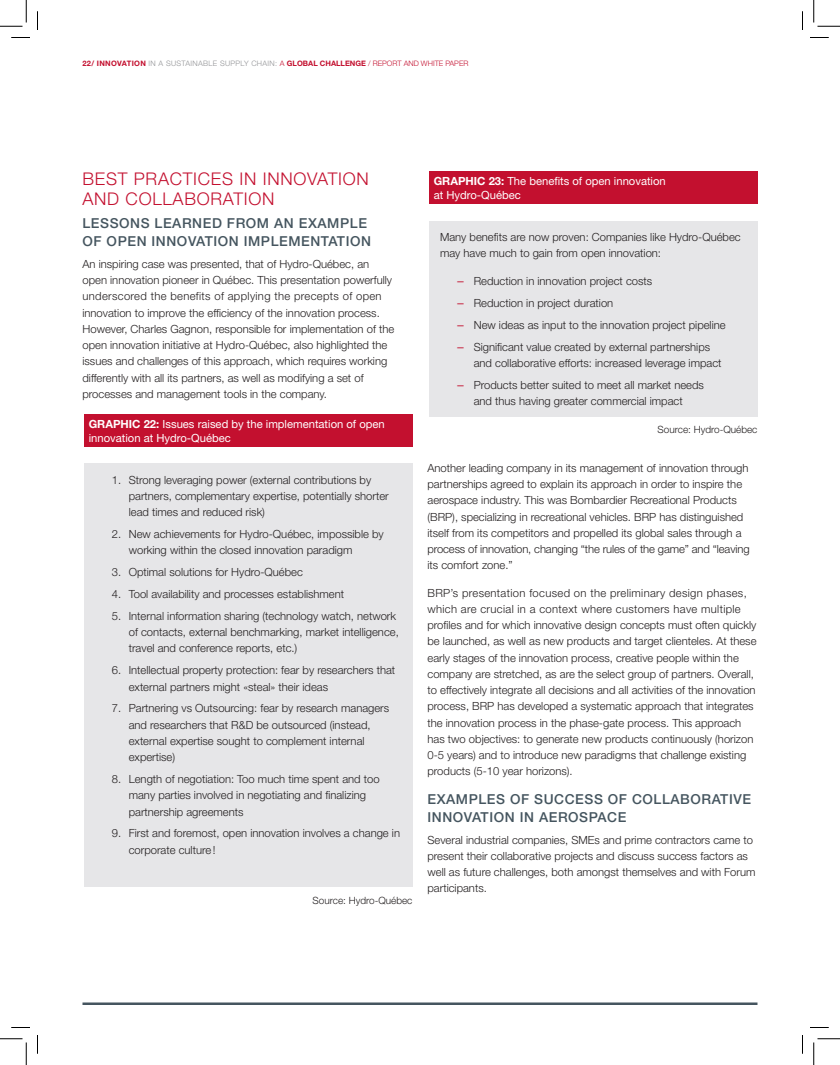
<style>
.page{position:relative;width:840px;height:1065px;background:#fff}
.page>*{position:absolute;margin:0;border:0;box-sizing:border-box;transform-origin:0 0}
.Grand_Titre__sous{font:300 17.5px/20px "Helvetica Neue";letter-spacing:.04em;color:#c3102f}
.Sous-Titre{font:500 13.75px/17.5px "Helvetica Neue";letter-spacing:.04em;color:#45555f}
.Texte_courant{font:300 11.25px/16.2px "Helvetica Neue";color:#231f20}
.Tableau_Info_-_Heade{font:11.25px/13.8px "Helvetica Neue";color:#fff}
.Source{font:300 10px "Helvetica Neue";color:#231f20}
.t1{font:700 7.5px "Helvetica Neue";color:#c3102f}
.s1{font-weight:300;color:#919295}
.s2{font-weight:300}
.s3{font-weight:700}
.s4{font-weight:400;font-size:12.5px;color:#c3102f}
</style>
<div class="page">
<hr style="left:82px;top:1002px;width:676px;height:3px;background:#45555f">
<div style="left:84px;top:414px;width:328px;height:33px;background:#c3102f"></div>
<div style="left:84px;top:464px;width:328px;height:423px;background:#e6e6e8"></div>
<div style="left:429px;top:172px;width:329px;height:32px;background:#c3102f"></div>
<div style="left:429px;top:221px;width:329px;height:195px;background:#e6e6e8"></div>
<svg style="left:11px;top:37px;width:19px;height:1px"></svg>
<svg style="left:810px;top:37px;width:19px;height:1px"></svg>
<svg style="left:11px;top:1027px;width:19px;height:1px"></svg>
<svg style="left:810px;top:1027px;width:19px;height:1px"></svg>
<svg style="left:37px;top:11px;width:1px;height:19px"></svg>
<svg style="left:37px;top:1035px;width:1px;height:19px"></svg>
<svg style="left:802px;top:11px;width:1px;height:19px"></svg>
<svg style="left:802px;top:1035px;width:1px;height:19px"></svg>
<svg style="left:0;top:0;width:27px;height:27px"></svg>
<svg style="left:0;top:1039px;width:27px;height:26px"></svg>
<svg style="left:814px;top:0;width:26px;height:27px"></svg>
<svg style="left:814px;top:1039px;width:26px;height:26px"></svg>
<p class="t1" style="left:82px;top:59px;width:387px">22/ INNOVATION <span class="s1">IN A SUSTAINABLE SUPPLY CHAIN:</span> <span class="s2">A</span> GLOBAL CHALLENGE <span class="s2">/ REPORT AND WHITE PAPER</span></p>
<p class="Grand_Titre__sous" style="left:82px;top:169px;width:288px">BEST PRACTICES IN INNOVATION<br>AND COLLABORATION</p>
<p class="Sous-Titre" style="left:82px;top:215px;width:290px">LESSONS LEARNED FROM AN EXAMPLE<br>OF OPEN INNOVATION IMPLEMENTATION</p>
<p class="Texte_courant" style="left:82px;top:255px;width:313px">An inspiring case was presented, that of Hydro-Québec, an open innovation pioneer in Québec. This presentation powerfully underscored the benefits of applying the precepts of open innovation to improve the efficiency of the innovation process.<br>However, Charles Gagnon, responsible for implementation of the open innovation initiative at Hydro-Québec, also highlighted the issues and challenges of this approach, which requires working differently with all its partners, as well as modifying a set of processes and management tools in the company.</p>
<p class="Tableau_Info_-_Heade" style="left:89px;top:417px;width:298px"><span class="s3">GRAPHIC 22:</span> Issues raised by the implementation of open innovation at Hydro-Québec</p>
<p class="Texte_courant" style="left:129px;top:471px;width:262px;text-indent:-17px">1. Strong leveraging power (external contributions by partners, complementary expertise, potentially shorter lead times and reduced risk)</p>
<p class="Texte_courant" style="left:129px;top:526px;width:257px;text-indent:-17px">2. New achievements for Hydro-Québec, impossible by working within the closed innovation paradigm</p>
<p class="Texte_courant" style="left:112px;top:564px;width:193px">3. Optimal solutions for Hydro-Québec</p>
<p class="Texte_courant" style="left:112px;top:586px;width:234px">4. Tool availability and processes establishment</p>
<p class="Texte_courant" style="left:129px;top:608px;width:272px;text-indent:-17px">5. Internal information sharing (technology watch, network of contacts, external benchmarking, market intelligence, travel and conference reports, etc.)</p>
<p class="Texte_courant" style="left:129px;top:662px;width:268px;text-indent:-17px">6. Intellectual property protection: fear by researchers that external partners might «steal» their ideas</p>
<p class="Texte_courant" style="left:129px;top:700px;width:262px;text-indent:-17px">7. Partnering vs Outsourcing: fear by research managers and researchers that R&amp;D be outsourced (instead, external expertise sought to complement internal expertise)</p>
<p class="Texte_courant" style="left:129px;top:771px;width:252px;text-indent:-17px">8. Length of negotiation: Too much time spent and too many parties involved in negotiating and finalizing partnership agreements</p>
<p class="Texte_courant" style="left:129px;top:825px;width:273px;text-indent:-17px">9. First and foremost, open innovation involves a change in corporate culture!</p>
<p class="Source" style="left:313px;top:894px;width:101px">Source: Hydro-Québec</p>
<p class="Tableau_Info_-_Heade" style="left:434px;top:174px;width:234px"><span class="s3">GRAPHIC 23:</span> The benefits of open innovation at Hydro-Québec</p>
<p class="Texte_courant" style="left:440px;top:229px;width:302px">Many benefits are now proven: Companies like Hydro-Québec may have much to gain from open innovation:</p>
<p class="Texte_courant" style="left:457px;top:273px;width:197px"><span class="s4">−</span> Reduction in innovation project costs</p>
<p class="Texte_courant" style="left:457px;top:294px;width:158px"><span class="s4">−</span> Reduction in project duration</p>
<p class="Texte_courant" style="left:457px;top:316px;width:270px"><span class="s4">−</span> New ideas as input to the innovation project pipeline</p>
<p class="Texte_courant" style="left:474px;top:338px;width:249px;text-indent:-17px"><span class="s4">−</span> Significant value created by external partnerships and collaborative efforts: increased leverage impact</p>
<p class="Texte_courant" style="left:457px;top:376px;width:249px;text-align:center"><span class="s4">−</span> Products better suited to meet all market needs and thus having greater commercial impact</p>
<p class="Source" style="left:658px;top:423px;width:101px">Source: Hydro-Québec</p>
<p class="Texte_courant" style="left:428px;top:459px;width:324px">Another leading company in its management of innovation through partnerships agreed to explain its approach in order to inspire the aerospace industry. This was Bombardier Recreational Products (BRP), specializing in recreational vehicles. BRP has distinguished itself from its competitors and propelled its global sales through a process of innovation, changing “the rules of the game” and “leaving its comfort zone.”</p>
<p class="Texte_courant" style="left:428px;top:584px;width:331px">BRP’s presentation focused on the preliminary design phases, which are crucial in a context where customers have multiple profiles and for which innovative design concepts must often quickly be launched, as well as new products and target clienteles. At these early stages of the innovation process, creative people within the company are stretched, as are the select group of partners. Overall, to effectively integrate all decisions and all activities of the innovation process, BRP has developed a systematic approach that integrates the innovation process in the phase-gate process. This approach has two objectives: to generate new products continuously (horizon 0-5 years) and to introduce new paradigms that challenge existing products (5-10 year horizons).</p>
<p class="Sous-Titre" style="left:428px;top:791px;width:325px">EXAMPLES OF SUCCESS OF COLLABORATIVE<br>INNOVATION IN AEROSPACE</p>
<p class="Texte_courant" style="left:428px;top:831px;width:329px">Several industrial companies, SMEs and prime contractors came to present their collaborative projects and discuss success factors as well as future challenges, both amongst themselves and with Forum participants.</p>
</div>
